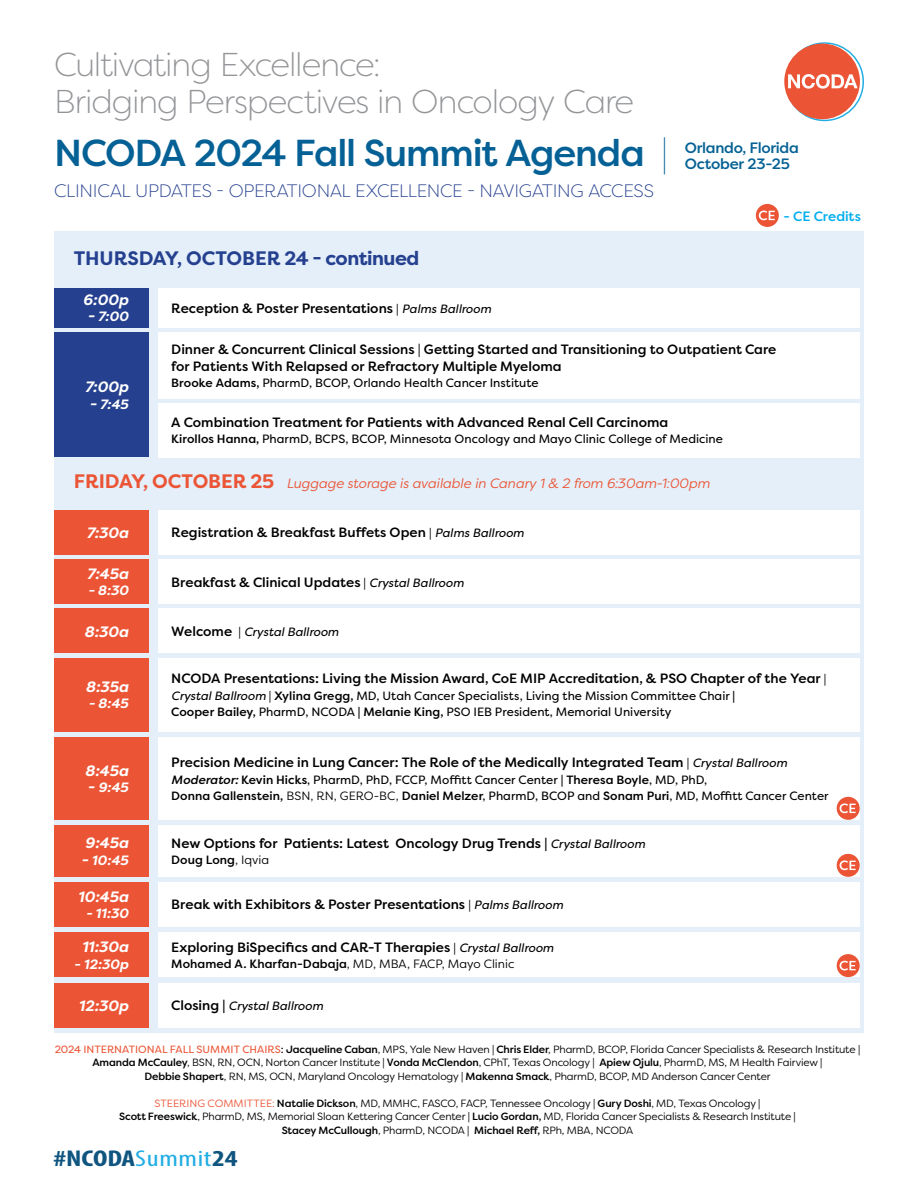
<style>
.page{position:relative;width:918px;height:1188px;background:#fff}
.page>*{position:absolute;margin:0;border:0;box-sizing:border-box;transform-origin:0 0}
.t1{font:500 37.5px "Filson Pro";letter-spacing:-.03em;color:#056195}
.t2{font:300 33px/37.5px "Filson Pro";letter-spacing:-.03em;color:#939598}
.t3{font:700 condensed 22.95px "Myriad Pro";color:#0f5580;scale:1.3 1}
.t4{font:700 19.5px "Filson Pro";letter-spacing:-.02em;color:#25408f}
.t5{font:300 18px "Filson Pro";letter-spacing:-.015em;color:#25408f}
.t6{font:italic 700 15px "Filson Pro";letter-spacing:.005em;color:#fff}
.t7{font:500 15px/16.5px "Filson Pro";letter-spacing:-.015em;color:#056195}
.t8{font:500 13.5px/16.5px "Filson Pro";color:#000}
.t9{font:italic 13.5px "Filson Pro";color:#eb5536}
.t10{font:italic 700 13.5px "Filson Pro";color:#fff}
.t11{font:500 13.5px "Filson Pro";color:#00aeef}
.t12{font:12px/16.5px "Filson Pro";color:#000}
.t13{font:500 12px "Filson Pro";letter-spacing:.005em;color:#000}
.t14{font:italic 12px "Filson Pro";color:#000}
.t15{font:10.5px/13.5px "Filson Pro";letter-spacing:-.01em;color:#000;text-align:center}
.s1{font-weight:100}
.s2{font-size:15px}
.s3{font-weight:400;font-size:12px}
.s4{font-weight:400;font-style:italic;font-size:12px}
.s5{font-weight:400}
.s6{font-weight:500}
.s7{font-weight:700;font-style:normal;font-size:19.5px}
.s8{font-weight:500;font-style:normal;font-size:13.5px}
.s9{font-style:normal}
.s10{font-style:italic}
.s11{font-style:inherit}
.s12{font-weight:500;font-style:italic}
.s13{color:#eb5536}
.s14{font-weight:400;color:#21ade3}
</style>
<div class="page">
<div style="left:54px;top:231px;width:810px;height:801px;background:#e4effa"></div>
<div style="left:54px;top:288px;width:95px;height:39px;background:#25408f"></div>
<div style="left:158px;top:288px;width:702px;height:39px;background:#fff"></div>
<div style="left:54px;top:825px;width:95px;height:52px;background:#eb5536"></div>
<div style="left:54px;top:609px;width:95px;height:44px;background:#eb5536"></div>
<div style="left:54px;top:658px;width:95px;height:73px;background:#eb5536"></div>
<div style="left:54px;top:737px;width:95px;height:83px;background:#eb5536"></div>
<div style="left:54px;top:932px;width:95px;height:45px;background:#eb5536"></div>
<div style="left:54px;top:882px;width:95px;height:45px;background:#eb5536"></div>
<div style="left:54px;top:983px;width:95px;height:44px;background:#eb5536"></div>
<div style="left:54px;top:510px;width:95px;height:45px;background:#eb5536"></div>
<div style="left:54px;top:559px;width:95px;height:45px;background:#eb5536"></div>
<div style="left:158px;top:510px;width:702px;height:45px;background:#fff"></div>
<div style="left:158px;top:559px;width:702px;height:45px;background:#fff"></div>
<div style="left:158px;top:825px;width:702px;height:52px;background:#fff"></div>
<div style="left:158px;top:609px;width:702px;height:44px;background:#fff"></div>
<div style="left:158px;top:658px;width:702px;height:73px;background:#fff"></div>
<div style="left:158px;top:737px;width:702px;height:83px;background:#fff"></div>
<div style="left:158px;top:932px;width:702px;height:45px;background:#fff"></div>
<div style="left:158px;top:882px;width:702px;height:45px;background:#fff"></div>
<div style="left:158px;top:983px;width:702px;height:44px;background:#fff"></div>
<svg style="left:756px;top:204px;width:23px;height:23px"></svg>
<svg style="left:759px;top:211px;width:16px;height:9px"></svg>
<svg style="left:837px;top:954px;width:23px;height:23px"></svg>
<svg style="left:840px;top:961px;width:16px;height:9px"></svg>
<svg style="left:786px;top:43px;width:77px;height:77px"></svg>
<div style="left:784px;top:44px;width:76px;height:75px;background:#eb5536;border-radius:50%"></div>
<svg style="left:788px;top:74px;width:70px;height:15px"></svg>
<div style="left:837px;top:797px;width:23px;height:23px;background:#eb5536;border-radius:50%"></div>
<svg style="left:840px;top:803px;width:16px;height:10px"></svg>
<div style="left:837px;top:854px;width:23px;height:23px;background:#eb5536;border-radius:50%"></div>
<svg style="left:840px;top:860px;width:16px;height:10px"></svg>
<div style="left:54px;top:332px;width:95px;height:125px;background:#25408f"></div>
<div style="left:158px;top:332px;width:702px;height:67px;background:#fff"></div>
<div style="left:158px;top:403px;width:702px;height:54px;background:#fff"></div>
<h2 class="t2" style="left:54px;top:45px;width:582px">Cultivating Excellence:<br>Bridging Perspectives in Oncology Care</h2>
<h1 class="t1" style="left:54px;top:126px;width:615px">NCODA 2024 Fall Summit Agenda <span class="s1">|</span></h1>
<h3 class="t5" style="left:54px;top:179px;width:601px">CLINICAL UPDATES - OPERATIONAL EXCELLENCE - NAVIGATING ACCESS</h3>
<h3 class="t4" style="left:74px;top:246px;width:347px">THURSDAY, OCTOBER 24 - continued</h3>
<p class="t6" style="left:83px;top:290px;width:47px">6:00p</p>
<p class="t10" style="left:87px;top:308px;width:42px"><span class="s2">-</span> 7:00</p>
<p class="t8" style="left:171px;top:299px;width:321px">Reception &amp; Poster Presentations <span class="s3">|</span> <span class="s4">Palms Ballroom</span></p>
<p class="t7" style="left:685px;top:139px;width:116px">Orlando, Florida<br>October 23-25</p>
<p class="t11" style="left:784px;top:207px;width:79px">- CE Credits</p>
<p class="t6" style="left:85px;top:378px;width:45px">7:00p</p>
<p class="t10" style="left:89px;top:396px;width:40px"><span class="s2">-</span> 7:45</p>
<p class="t8" style="left:171px;top:341px;width:607px">Dinner &amp; Concurrent Clinical Sessions <span class="s5">|</span> Getting Started and Transitioning to Outpatient Care for Patients With Relapsed or Refractory Multiple Myeloma</p>
<p class="t12" style="left:171px;top:375px;width:369px"><span class="s6">Brooke Adams,</span> PharmD, BCOP, Orlando Health Cancer Institute</p>
<p class="t8" style="left:171px;top:414px;width:499px">A Combination Treatment for Patients with Advanced Renal Cell Carcinoma</p>
<p class="t12" style="left:171px;top:431px;width:553px"><span class="s6">Kirollos Hanna,</span> PharmD, BCPS, BCOP, Minnesota Oncology and Mayo Clinic College of Medicine</p>
<p class="t9" style="left:74px;top:475px;width:638px"><span class="s7">FRIDAY, OCTOBER 25</span> Luggage storage is available in Canary 1 &amp; 2 from 6:30am-1:00pm</p>
<p class="t6" style="left:86px;top:523px;width:43px">7:30a</p>
<p class="t6" style="left:87px;top:564px;width:43px">7:45a</p>
<p class="t10" style="left:88px;top:582px;width:42px">- 8:30</p>
<p class="t6" style="left:84px;top:622px;width:46px">8:30a</p>
<p class="t6" style="left:85px;top:677px;width:44px">8:35a</p>
<p class="t10" style="left:89px;top:695px;width:41px">- 8:45</p>
<p class="t6" style="left:85px;top:761px;width:45px">8:45a</p>
<p class="t10" style="left:88px;top:779px;width:42px"><span class="s2">-</span> 9:45</p>
<p class="t6" style="left:85px;top:834px;width:45px">9:45a</p>
<p class="t10" style="left:81px;top:852px;width:49px"><span class="s2">-</span> 10:45</p>
<p class="t6" style="left:78px;top:887px;width:52px">10:45a</p>
<p class="t10" style="left:86px;top:905px;width:44px">- 11:30</p>
<p class="t6" style="left:82px;top:937px;width:48px">11:30a</p>
<p class="t10" style="left:74px;top:955px;width:56px">- 12:30p</p>
<p class="t6" style="left:79px;top:996px;width:51px">12:30p</p>
<p class="t8" style="left:171px;top:524px;width:354px">Registration &amp; Breakfast Buffets Open <span class="s3">|</span> <span class="s4">Palms Ballroom</span></p>
<p class="t8" style="left:171px;top:573px;width:294px">Breakfast &amp; Clinical Updates <span class="s3">|</span> <span class="s4">Crystal Ballroom</span></p>
<p class="t14" style="left:171px;top:624px;width:169px"><span class="s8">Welcome</span> <span class="s9">|</span> Crystal Ballroom</p>
<p class="t8" style="left:171px;top:670px;width:657px">NCODA Presentations: Living the Mission Award, CoE MIP Accreditation, &amp; PSO Chapter of the Year <span class="s3">|</span></p>
<p class="t12" style="left:171px;top:687px;width:566px"><span class="s10">Crystal Ballroom</span> <span class="s11">|</span> <span class="s6">Xylina Gregg,</span> MD, Utah Cancer Specialists, Living the Mission Committee Chair <span class="s6">|<br>Cooper Bailey,</span> PharmD, NCODA <span class="s6">| Melanie King,</span> PSO IEB President, Memorial University</p>
<p class="t8" style="left:171px;top:754px;width:617px">Precision Medicine in Lung Cancer: The Role of the Medically Integrated Team <span class="s3">|</span> <span class="s4">Crystal Ballroom</span></p>
<p class="t12" style="left:171px;top:771px;width:659px"><span class="s12">Moderator:</span> <span class="s6">Kevin Hicks</span>, PharmD, PhD, FCCP, Moffitt Cancer Center | <span class="s6">Theresa Boyle</span>, MD, PhD,<br><span class="s6">Donna Gallenstein,</span> <span class="s11">BSN, RN, GERO-BC,</span> <span class="s6">Daniel Melzer</span>, PharmD, BCOP and <span class="s6">Sonam Puri</span>, MD, Moffitt Cancer Center</p>
<p class="t8" style="left:171px;top:834px;width:475px">New Options for Patients: Latest Oncology Drug Trends | <span class="s4">Crystal Ballroom</span></p>
<p class="t13" style="left:171px;top:852px;width:99px">Doug Long<span class="s5">, Iqvia</span></p>
<p class="t8" style="left:171px;top:896px;width:393px">Break with Exhibitors &amp; Poster Presentations <span class="s3">|</span> <span class="s4">Palms Ballroom</span></p>
<p class="t8" style="left:171px;top:938px;width:384px">Exploring BiSpecifics and CAR-T Therapies <span class="s3">|</span> <span class="s4">Crystal Ballroom</span></p>
<p class="t13" style="left:171px;top:956px;width:345px">Mohamed A. Kharfan-Dabaja<span class="s5">, MD, MBA, FACP, Mayo Clinic</span></p>
<p class="t14" style="left:171px;top:998px;width:153px"><span class="s8">Closing |</span> Crystal Ballroom</p>
<p class="t15" style="left:55px;top:1042px;width:807px"><span class="s13">2024 INTERNATIONAL FALL SUMMIT CHAIRS</span><span class="s11">:</span> <span class="s6">Jacqueline Caban</span>, MPS, Yale New Haven | <span class="s6">Chris Elder</span>, PharmD, BCOP, Florida Cancer Specialists &amp; Research Institute |<br><span class="s6">Amanda McCauley</span>, BSN, RN, OCN, Norton Cancer Institute | <span class="s6">Vonda McClendon</span>, CPhT, Texas Oncology | <span class="s6">Apiew Ojulu</span>, PharmD, MS, M Health Fairview |<br><span class="s6">Debbie Shapert</span>, RN, MS, OCN, Maryland Oncology Hematology | <span class="s6">Makenna Smack</span>, PharmD, BCOP, MD Anderson Cancer Center</p>
<p class="t15" style="left:119px;top:1096px;width:678px"><span class="s13">STEERING COMMITTEE:</span> <span class="s6">Natalie Dickson</span>, MD, MMHC, FASCO, FACP, Tennessee Oncology | <span class="s6">Gury Doshi</span>, MD, Texas Oncology |<br><span class="s6">Scott Freeswick</span>, PharmD, MS, Memorial Sloan Kettering Cancer Center | <span class="s6">Lucio Gordan,</span> MD, Florida Cancer Specialists &amp; Research Institute |<br><span class="s6">Stacey McCullough</span>, PharmD, NCODA | <span class="s6">Michael Reff,</span> RPh, MBA, NCODA</p>
<h3 class="t3" style="left:53px;top:1144px;width:143px">#NCODA<span class="s14">Summit</span>24</h3>
</div>
